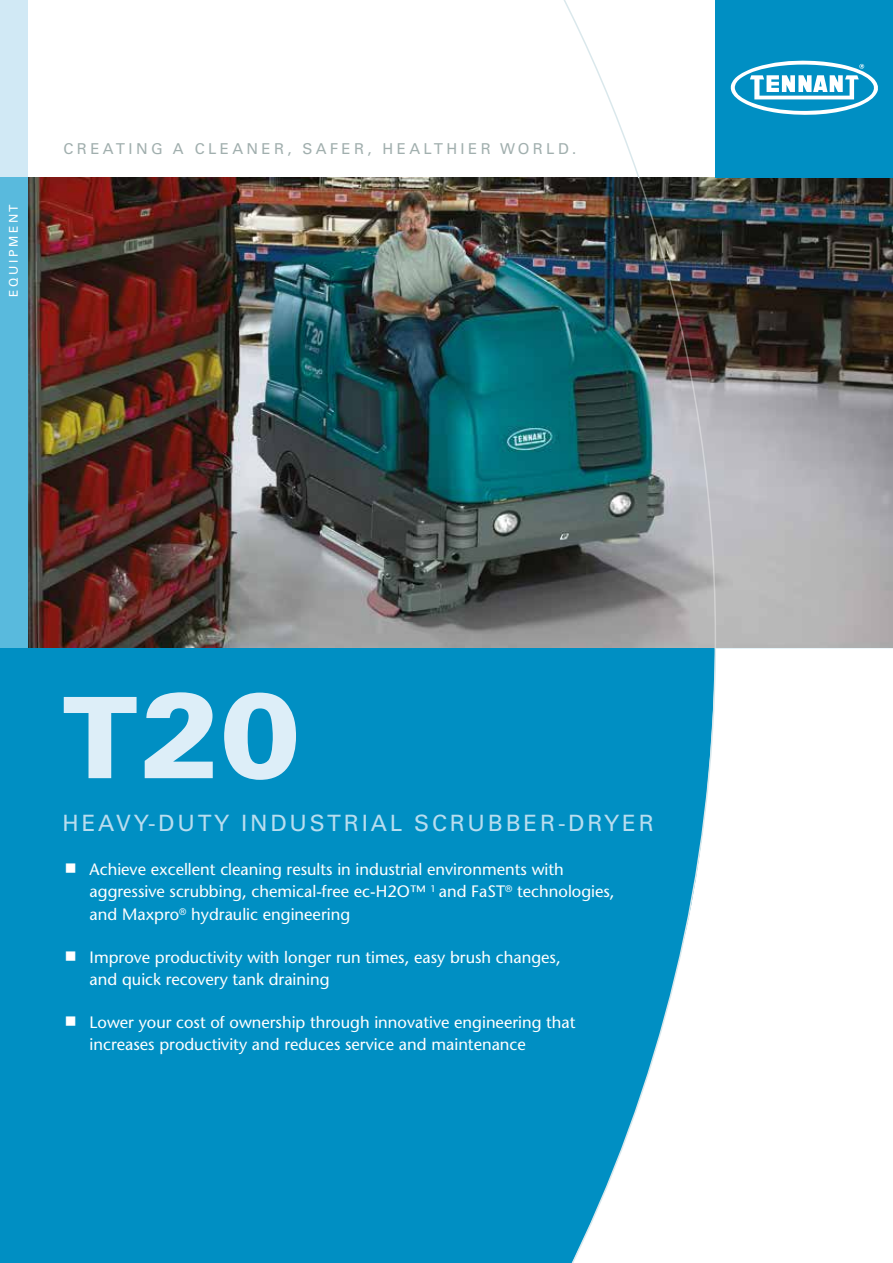
<style>
.page{position:relative;width:893px;height:1263px;background:#fff}
.page>*{position:absolute;margin:0;border:0;box-sizing:border-box;transform-origin:0 0}
.t1{font:900 120px "Univers LT Std";color:#ddeef8}
.t2{font:22.5px "Univers LT Std";letter-spacing:.125em;color:#b8ddef}
.t3{font:500 16.5px/22.5px "Stone Sans Std";color:#fff}
.t4{font:15px "Univers LT Std";letter-spacing:.225em;color:#a1afae}
.t5{font:12px "Univers LT Std";letter-spacing:.225em;color:#fff}
.s1{font-size:112.5px}
</style>
<div class="page">
<img style="left:27px;top:177px;width:866px;height:471px">
<div style="left:0;top:648px;width:893px;height:615px;background:#008fc3"></div>
<div style="left:717px;top:648px;width:176px;height:615px;background:#fff"></div>
<div style="left:0;top:0;width:27px;height:177px;background:#d1e9f5"></div>
<div style="left:0;top:177px;width:27px;height:471px;background:#59badd"></div>
<img style="left:555px;top:0;width:162px;height:648px">
<svg style="left:563px;top:646px;width:154px;height:617px"></svg>
<div style="left:716px;top:0;width:177px;height:177px;background:#008fc3"></div>
<svg style="left:730px;top:60px;width:148px;height:55px"></svg>
<p class="t5" style="left:6px;top:297px;width:95px;rotate:-90deg">EQUIPMENT</p>
<p class="t4" style="left:64px;top:139px;width:514px">CREATING A CLEANER, SAFER, HEALTHIER WORLD.</p>
<h1 class="t1" style="left:63px;top:660px;width:239px"><span class="s1">T</span>20</h1>
<h2 class="t2" style="left:63px;top:809px;width:592px">HEAVY-DUTY INDUSTRIAL SCRUBBER-DRYER</h2>
<p class="t3" style="left:90px;top:858px;width:526px">Achieve excellent cleaning results in industrial environments with aggressive scrubbing, chemical-free ec-H2O™ <sup>1</sup> and FaST<sup>®</sup> technologies, and Maxpro<sup>®</sup> hydraulic engineering</p>
<p class="t3" style="left:90px;top:946px;width:473px">Improve productivity with longer run times, easy brush changes, and quick recovery tank draining</p>
<p class="t3" style="left:90px;top:1011px;width:487px">Lower your cost of ownership through innovative engineering that increases productivity and reduces service and maintenance</p>
</div>
